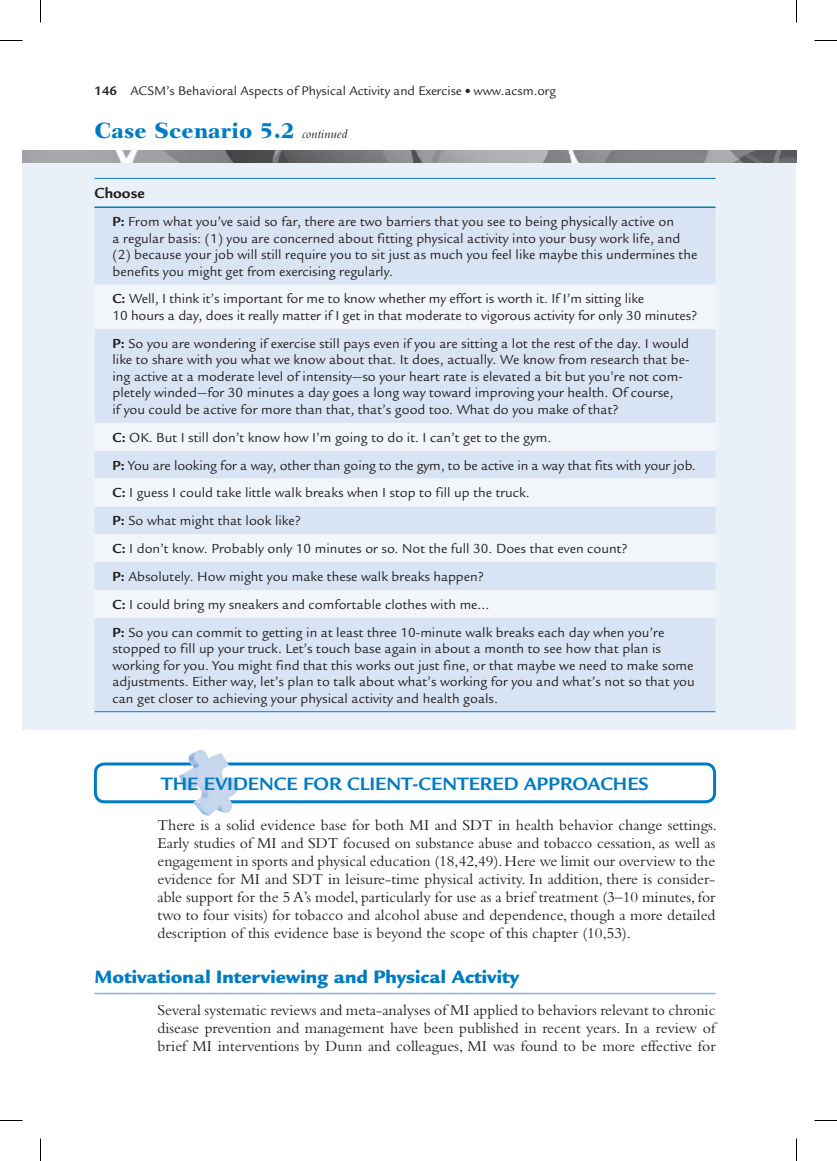
<style>
.page{position:relative;width:837px;height:1161px;background:#fff}
.page>*{position:absolute;margin:0;border:0;box-sizing:border-box;transform-origin:0 0}
.CSN{font:800 22.5px "Fairfield LT Std";color:#007cc2}
.t1{font:900 19.5px "Legacy Sans Std";color:#007cc2}
.H1E{font:700 19.5px "Legacy Sans Std";color:#007cc2}
.TXF{font:15.75px/18px "Bembo Std";color:#231f20;text-align:justify}
.UNTBT1{font:700 15.75px "Legacy Sans Std";color:#231f20}
.CSUNTB{font:14.25px/16.5px "Legacy Sans Std";color:#231f20}
.t2{font:13.5px "Legacy Sans Std";color:#231f20}
.s1{font-weight:700}
.s2{font-family:"Bembo Std";font-weight:400;font-style:italic;font-size:13.5px;color:#231f20}
</style>
<div class="page">
<hr style="left:94px;top:993px;width:622px;height:1px;background:#89b0dc">
<div style="left:94px;top:762px;width:622px;height:41px;border:3px solid #007cc2;border-radius:9px"></div>
<svg style="left:193px;top:750px;width:8px;height:3px"></svg>
<div style="left:22px;top:157px;width:774px;height:573px;background:#eaf0f8"></div>
<img style="left:22px;top:150px;width:774px;height:12px">
<div style="left:94px;top:208px;width:622px;height:503px;background:#d8e4f3"></div>
<svg style="left:94px;top:285px;width:622px;height:333px;fill:#d8e4f3"></svg>
<hr style="left:94px;top:178px;width:622px;height:1px;background:#007cc2">
<hr style="left:94px;top:207px;width:622px;height:1px;background:#007cc2">
<hr style="left:94px;top:711px;width:622px;height:1px;background:#007cc2">
<svg style="left:0;top:40px;width:22px;height:1px"></svg>
<svg style="left:814px;top:40px;width:23px;height:1px"></svg>
<svg style="left:0;top:1120px;width:22px;height:1px"></svg>
<svg style="left:814px;top:1120px;width:23px;height:1px"></svg>
<svg style="left:40px;top:0;width:1px;height:22px"></svg>
<svg style="left:40px;top:1138px;width:1px;height:23px"></svg>
<svg style="left:796px;top:0;width:1px;height:22px"></svg>
<svg style="left:796px;top:1138px;width:1px;height:23px"></svg>
<p class="t2" style="left:94px;top:83px;width:463px"><span class="s1">146</span> ACSM’s Behavioral Aspects of Physical Activity and Exercise ● www.acsm.org</p>
<p class="CSN" style="left:94px;top:117px;width:254px">Case Scenario 5.2 <span class="s2">continued</span></p>
<p class="UNTBT1" style="left:94px;top:184px;width:52px">Choose</p>
<p class="CSUNTB" style="left:112px;top:214px;width:586px"><span class="s1">P:</span> From what you’ve said so far, there are two barriers that you see to being physically active on<br>a regular basis: (1) you are concerned about fitting physical activity into your busy work life, and (2) because your job will still require you to sit just as much you feel like maybe this undermines the benefits you might get from exercising regularly.</p>
<p class="CSUNTB" style="left:112px;top:291px;width:587px"><span class="s1">C:</span> Well, I think it’s important for me to know whether my effort is worth it. If I’m sitting like<br>10 hours a day, does it really matter if I get in that moderate to vigorous activity for only 30 minutes?</p>
<p class="CSUNTB" style="left:112px;top:335px;width:579px"><span class="s1">P:</span> So you are wondering if exercise still pays even if you are sitting a lot the rest of the day. I would like to share with you what we know about that. It does, actually. We know from research that be&shy;ing active at a moderate level of intensity—so your heart rate is elevated a bit but you’re not com&shy;pletely winded—for 30 minutes a day goes a long way toward improving your health. Of course,<br>if you could be active for more than that, that’s good too. What do you make of that?</p>
<p class="CSUNTB" style="left:112px;top:429px;width:440px"><span class="s1">C:</span> OK. But I still don’t know how I’m going to do it. I can’t get to the gym.</p>
<p class="CSUNTB" style="left:112px;top:457px;width:585px"><span class="s1">P:</span> You are looking for a way, other than going to the gym, to be active in a way that fits with your job.</p>
<p class="CSUNTB" style="left:112px;top:485px;width:419px"><span class="s1">C:</span> I guess I could take little walk breaks when I stop to fill up the truck.</p>
<p class="CSUNTB" style="left:112px;top:513px;width:190px"><span class="s1">P:</span> So what might that look like?</p>
<p class="CSUNTB" style="left:112px;top:541px;width:517px"><span class="s1">C:</span> I don’t know. Probably only 10 minutes or so. Not the full 30. Does that even count?</p>
<p class="CSUNTB" style="left:112px;top:568px;width:373px"><span class="s1">P:</span> Absolutely. How might you make these walk breaks happen?</p>
<p class="CSUNTB" style="left:112px;top:596px;width:379px"><span class="s1">C:</span> I could bring my sneakers and comfortable clothes with me...</p>
<p class="CSUNTB" style="left:112px;top:624px;width:584px"><span class="s1">P:</span> So you can commit to getting in at least three 10-minute walk breaks each day when you’re stopped to fill up your truck. Let’s touch base again in about a month to see how that plan is working for you. You might find that this works out just fine, or that maybe we need to make some adjustments. Either way, let’s plan to talk about what’s working for you and what’s not so that you can get closer to achieving your physical activity and health goals.</p>
<p class="H1E" style="left:161px;top:772px;width:489px">THE EVIDENCE FOR CLIENT-CENTERED APPROACHES</p>
<p class="TXF" style="left:158px;top:816px;width:561px">There is a solid evidence base for both MI and SDT in health behavior change settings.<br>Early studies of MI and SDT focused on substance abuse and tobacco cessation, as well as engagement in sports and physical education (18,42,49). Here we limit our overview to the evidence for MI and SDT in leisure-time physical activity. In addition, there is consider&shy;able support for the 5 A’s model, particularly for use as a brief treatment (3–10 minutes, for two to four visits) for tobacco and alcohol abuse and dependence, though a more detailed description of this evidence base is beyond the scope of this chapter (10,53).</p>
<h2 class="t1" style="left:94px;top:965px;width:426px">Motivational Interviewing and Physical Activity</h2>
<p class="TXF" style="left:158px;top:1000px;width:560px">Several systematic reviews and meta-analyses of MI applied to behaviors relevant to chronic disease prevention and management have been published in recent years. In a review of brief MI interventions by Dunn and colleagues, MI was found to be more effective for</p>
</div>
